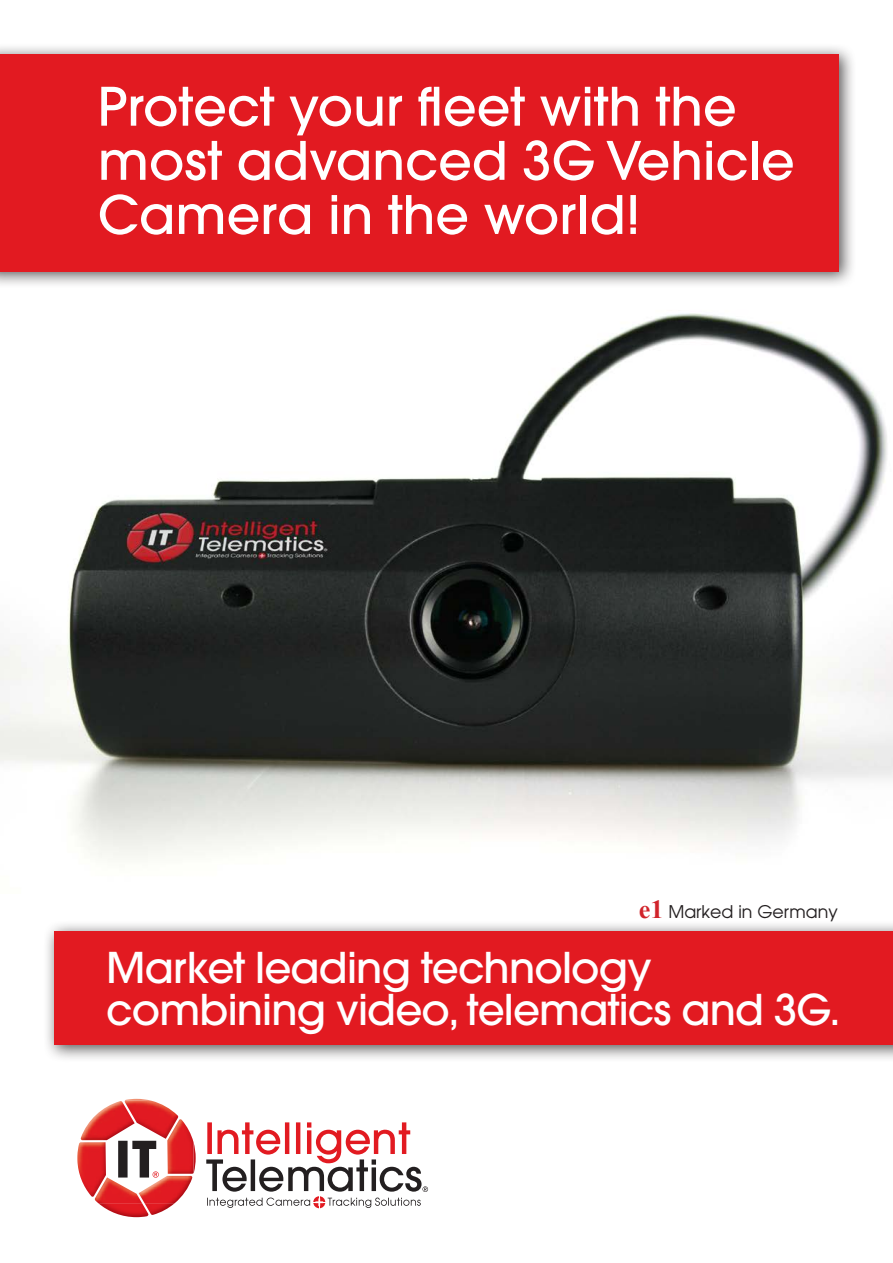
<style>
.page{position:relative;width:893px;height:1263px;background:#fff}
.page>*{position:absolute;margin:0;border:0;box-sizing:border-box;transform-origin:0 0}
.t1{font:500 52.65px/54.2px "Avant Garde";color:#fff}
.t2{font:500 42.15px/42.9px "Avant Garde";letter-spacing:-.02em;color:#fff}
.t3{font:17.4px "Avant Garde";color:#231f20}
.s1{font-family:"Times New Roman";font-weight:700;font-size:26.1px;color:#d1232a}
</style>
<div class="page">
<img style="left:0;top:313px;width:893px;height:547px">
<div style="left:0;top:43px;width:856px;height:245px;background:#231f20;opacity:.75"></div>
<div style="left:0;top:54px;width:839px;height:217px;background:#e21a21"></div>
<div style="left:43px;top:920px;width:850px;height:142px;background:#231f20;opacity:.75"></div>
<div style="left:54px;top:931px;width:839px;height:114px;background:#e21a21"></div>
<img style="left:80px;top:1116px;width:113px;height:87px">
<img style="left:81px;top:1101px;width:54px;height:39px">
<img style="left:77px;top:1142px;width:29px;height:55px">
<img style="left:98px;top:1203px;width:50px;height:14px">
<img style="left:95px;top:1177px;width:12px;height:26px">
<img style="left:145px;top:1203px;width:30px;height:12px">
<img style="left:139px;top:1176px;width:53px;height:27px">
<img style="left:194px;top:1144px;width:2px;height:28px">
<img style="left:167px;top:1119px;width:27px;height:55px">
<img style="left:125px;top:1099px;width:27px;height:2px">
<img style="left:125px;top:1101px;width:53px;height:38px">
<svg style="left:118px;top:1141px;width:41px;height:37px"></svg>
<svg style="left:206px;top:1122px;width:222px;height:86px"></svg>
<p class="t1" style="left:98px;top:80px;width:698px">Protect your fleet with the most advanced 3G Vehicle<br>Camera in the world!</p>
<p class="t3" style="left:639px;top:900px;width:200px"><span class="s1">e1</span> Marked in Germany</p>
<p class="t2" style="left:106px;top:946px;width:736px">Market leading technology combining video, telematics and 3G.</p>
</div>
